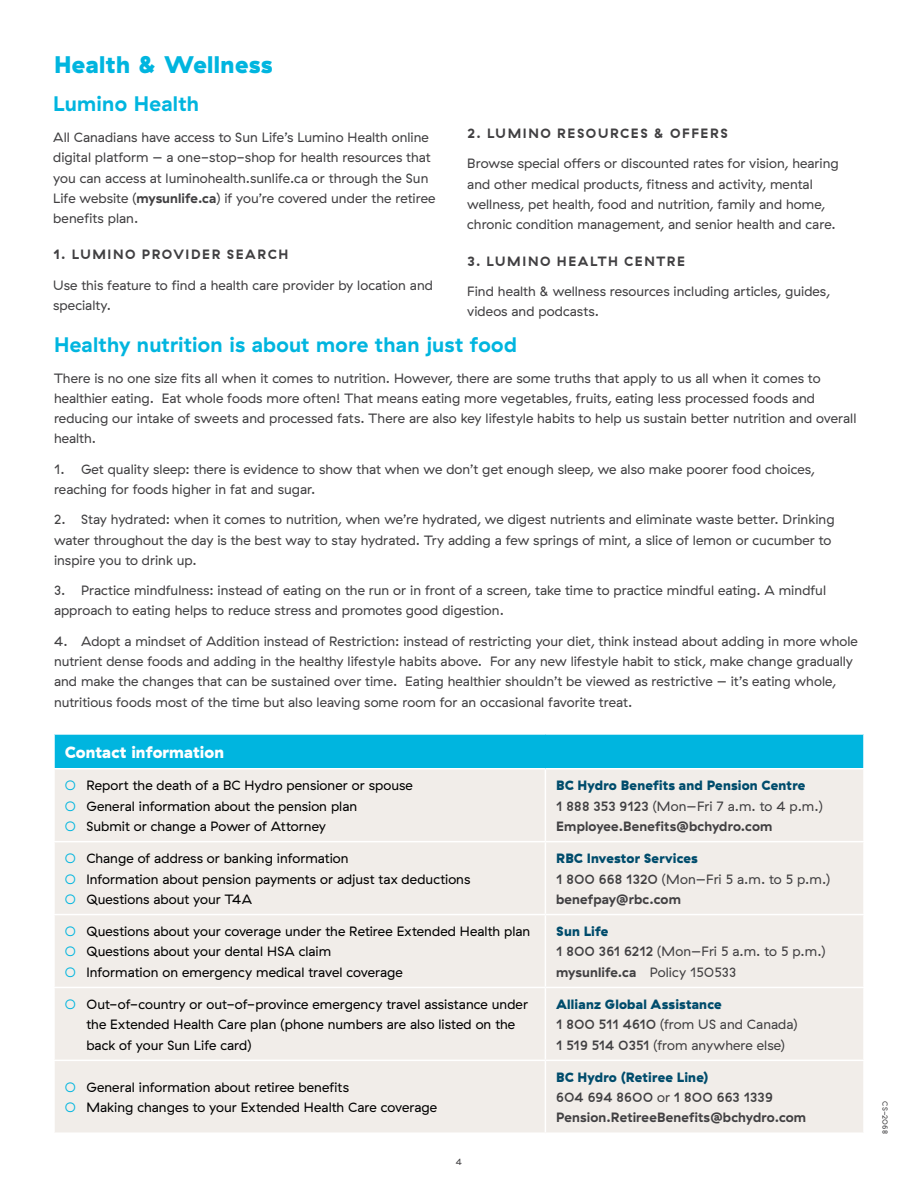
<style>
.page{position:relative;width:918px;height:1188px;background:#fff}
.page>*{position:absolute;margin:0;border:0;box-sizing:border-box;transform-origin:0 0}
.t1{font:900 24px "GT Haptik";letter-spacing:.015em;color:#00b5df}
.t2{font:700 21px "GT Haptik";letter-spacing:.01em;color:#00b5df}
.t3{font:900 16.5px "GT Haptik";color:#fff}
.t4{font:13.5px/20.2px "GT Haptik";color:#414042}
.t5{font:13.5px/20.2px "GT Haptik";letter-spacing:.005em;color:#000}
.t6{font:900 13.5px/20.2px "GT Haptik";letter-spacing:.01em;color:#004c6c}
.t7{font:700 13.5px/20.2px "GT Haptik";letter-spacing:.01em;color:#414042}
.t8{font:700 13.5px "GT Haptik";letter-spacing:.115em;color:#414042}
.t9{font:9px "GT Haptik";color:#414042}
.t10{font:7.5px "GT Haptik";letter-spacing:.025em;color:#414042}
.s1{font-weight:700}
.s2{color:#00b5df}
.s3{font-weight:500;color:#414042}
.s4{font-weight:400;color:#414042}
.s5{font-weight:700;color:#414042}
.s6{font-weight:900;color:#004c6c}
.s7{font-weight:500}
.s8{font-weight:400}
</style>
<div class="page">
<div style="left:54px;top:734px;width:810px;height:35px;background:#00b5df"></div>
<div style="left:55px;top:770px;width:808px;height:362px;background:#f1ede9"></div>
<hr style="left:53px;top:733px;width:492px;height:2px;background:#fff">
<hr style="left:53px;top:735px;width:2px;height:33px;background:#fff">
<hr style="left:545px;top:733px;width:320px;height:2px;background:#fff">
<hr style="left:863px;top:735px;width:2px;height:33px;background:#fff">
<hr style="left:53px;top:768px;width:492px;height:2px;background:#fff">
<hr style="left:545px;top:768px;width:320px;height:2px;background:#fff">
<hr style="left:545px;top:770px;width:1px;height:71px;background:#fff">
<hr style="left:53px;top:841px;width:492px;height:1px;background:#fff">
<hr style="left:545px;top:841px;width:320px;height:1px;background:#fff">
<hr style="left:545px;top:842px;width:1px;height:72px;background:#fff">
<hr style="left:53px;top:914px;width:492px;height:1px;background:#fff">
<hr style="left:545px;top:914px;width:320px;height:1px;background:#fff">
<hr style="left:545px;top:915px;width:1px;height:72px;background:#fff">
<hr style="left:53px;top:987px;width:492px;height:1px;background:#fff">
<hr style="left:545px;top:987px;width:320px;height:1px;background:#fff">
<hr style="left:545px;top:988px;width:1px;height:72px;background:#fff">
<hr style="left:53px;top:1060px;width:492px;height:1px;background:#fff">
<hr style="left:545px;top:1060px;width:320px;height:1px;background:#fff">
<hr style="left:545px;top:1061px;width:1px;height:71px;background:#fff">
<h1 class="t1" style="left:54px;top:49px;width:220px">Health &amp; Wellness</h1>
<h2 class="t2" style="left:53px;top:91px;width:147px">Lumino Health</h2>
<p class="t4" style="left:53px;top:127px;width:384px">All Canadians have access to Sun Life’s Lumino Health online digital platform – a one-stop-shop for health resources that you can access at luminohealth.sunlife.ca or through the Sun Life website (<span class="s1">mysunlife.ca</span>) if you’re covered under the retiree benefits plan.</p>
<p class="t8" style="left:53px;top:246px;width:236px">1. LUMINO PROVIDER SEARCH</p>
<p class="t4" style="left:53px;top:275px;width:381px">Use this feature to find a health care provider by location and specialty.</p>
<p class="t8" style="left:467px;top:125px;width:262px">2. LUMINO RESOURCES &amp; OFFERS</p>
<p class="t4" style="left:467px;top:154px;width:373px">Browse special offers or discounted rates for vision, hearing and other medical products, fitness and activity, mental wellness, pet health, food and nutrition, family and home, chronic condition management, and senior health and care.</p>
<p class="t8" style="left:467px;top:252px;width:219px">3. LUMINO HEALTH CENTRE</p>
<p class="t4" style="left:467px;top:281px;width:364px">Find health &amp; wellness resources including articles, guides, videos and podcasts.</p>
<h2 class="t2" style="left:54px;top:331px;width:464px">Healthy nutrition is about more than just food</h2>
<p class="t4" style="left:54px;top:368px;width:804px">There is no one size fits all when it comes to nutrition. However, there are some truths that apply to us all when it comes to healthier eating. Eat whole foods more often! That means eating more vegetables, fruits, eating less processed foods and reducing our intake of sweets and processed fats. There are also key lifestyle habits to help us sustain better nutrition and overall health.</p>
<p class="t4" style="left:54px;top:459px;width:762px">1. Get quality sleep: there is evidence to show that when we don’t get enough sleep, we also make poorer food choices, reaching for foods higher in fat and sugar.</p>
<p class="t4" style="left:54px;top:510px;width:782px">2. Stay hydrated: when it comes to nutrition, when we’re hydrated, we digest nutrients and eliminate waste better. Drinking water throughout the day is the best way to stay hydrated. Try adding a few springs of mint, a slice of lemon or cucumber to inspire you to drink up.</p>
<p class="t4" style="left:54px;top:580px;width:774px">3. Practice mindfulness: instead of eating on the run or in front of a screen, take time to practice mindful eating. A mindful approach to eating helps to reduce stress and promotes good digestion.</p>
<p class="t4" style="left:54px;top:631px;width:805px">4. Adopt a mindset of Addition instead of Restriction: instead of restricting your diet, think instead about adding in more whole nutrient dense foods and adding in the healthy lifestyle habits above. For any new lifestyle habit to stick, make change gradually and make the changes that can be sustained over time. Eating healthier shouldn’t be viewed as restrictive – it’s eating whole, nutritious foods most of the time but also leaving some room for an occasional favorite treat.</p>
<p class="t3" style="left:65px;top:741px;width:161px">Contact information</p>
<p class="t5" style="left:65px;top:776px;width:350px"><span class="s2">○</span> Report the death of a BC Hydro pensioner or spouse</p>
<p class="t5" style="left:65px;top:796px;width:294px"><span class="s2">○</span> General information about the pension plan</p>
<p class="t5" style="left:65px;top:816px;width:263px"><span class="s2">○</span> Submit or change a Power of Attorney</p>
<p class="t5" style="left:65px;top:849px;width:285px"><span class="s2">○</span> Change of address or banking information</p>
<p class="t5" style="left:65px;top:869px;width:407px"><span class="s2">○</span> Information about pension payments or adjust tax deductions</p>
<p class="t5" style="left:65px;top:889px;width:189px"><span class="s2">○</span> Questions about your T4A</p>
<p class="t5" style="left:65px;top:921px;width:467px"><span class="s2">○</span> Questions about your coverage under the Retiree Extended Health plan</p>
<p class="t5" style="left:65px;top:942px;width:268px"><span class="s2">○</span> Questions about your dental HSA claim</p>
<p class="t5" style="left:65px;top:962px;width:340px"><span class="s2">○</span> Information on emergency medical travel coverage</p>
<p class="t6" style="left:556px;top:776px;width:268px">BC Hydro Benefits and Pension Centre<br><span class="s3">1 888 353 9123</span> <span class="s4">(Mon–Fri 7 a.m. to 4 p.m.)<br></span><span class="s5">Employee.Benefits@bchydro.com</span></p>
<p class="t4" style="left:556px;top:849px;width:275px"><span class="s6">RBC Investor Services<br></span><span class="s7">1 800 668 1320</span> (Mon–Fri 5 a.m. to 5 p.m.) <span class="s1">benefpay@rbc.com</span></p>
<p class="t4" style="left:556px;top:921px;width:271px"><span class="s6">Sun Life<br></span><span class="s7">1 800 361 6212</span> (Mon–Fri 5 a.m. to 5 p.m.) <span class="s1">mysunlife.ca</span> Policy 150533</p>
<p class="t5" style="left:86px;top:994px;width:443px;text-indent:-22px"><span class="s2">○</span> Out-of-country or out-of-province emergency travel assistance under the Extended Health Care plan (phone numbers are also listed on the back of your Sun Life card)</p>
<p class="t4" style="left:556px;top:994px;width:243px"><span class="s6">Allianz Global Assistance<br></span><span class="s7">1 800 511 4610</span> (from US and Canada)<br><span class="s7">1 519 514 0351</span> (from anywhere else)</p>
<p class="t5" style="left:65px;top:1077px;width:286px"><span class="s2">○</span> General information about retiree benefits</p>
<p class="t5" style="left:65px;top:1098px;width:374px"><span class="s2">○</span> Making changes to your Extended Health Care coverage</p>
<p class="t7" style="left:556px;top:1067px;width:252px"><span class="s6">BC Hydro (Retiree Line)<br></span><span class="s7">604 694 8600</span> <span class="s8">or</span> <span class="s7">1 800 663 1339<br></span>Pension.RetireeBenefits@bchydro.com</p>
<p class="t9" style="left:456px;top:1156px;width:8px">4</p>
<p class="t10" style="left:889px;top:1101px;width:34px;rotate:90deg">CS-2068</p>
</div>
